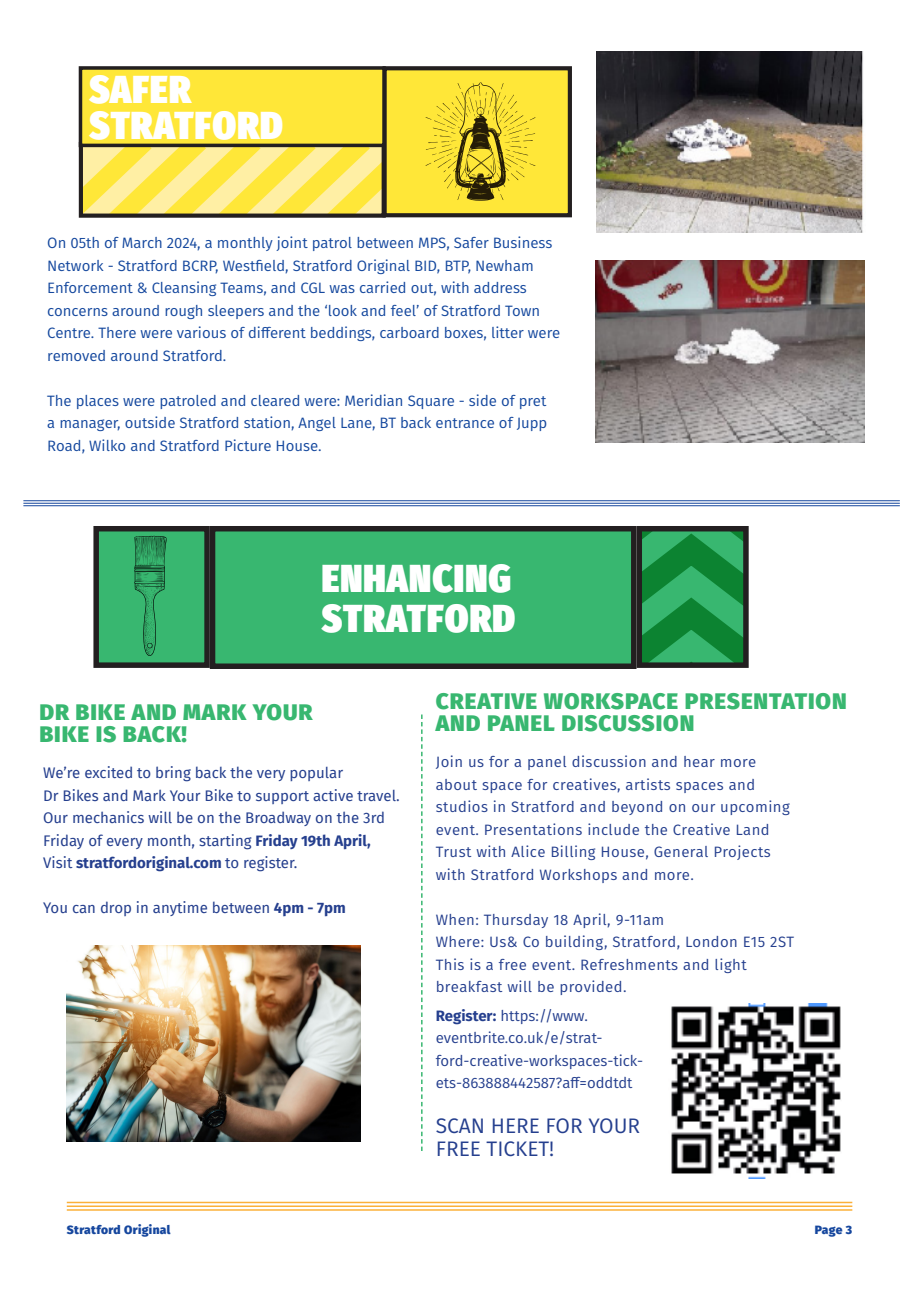
<style>
.page{position:relative;width:919px;height:1289px;background:#fff}
.page>*{position:absolute;margin:0;border:0;box-sizing:border-box;transform-origin:0 0}
.t1{font:900 39px/36px "Fira Sans Condensed";letter-spacing:.03em;color:#fff}
.t2{font:800 22.5px/22.5px "Fira Sans";letter-spacing:.04em;color:#38b770}
.t3{font:21px/22.5px "Fira Sans";color:#253f8e}
.t4{font:15px/22.5px "Fira Sans";color:#15489e}
.t5{font:15px "Fira Sans";letter-spacing:.03em;color:#253f8e}
.t6{font:15px/22.5px "Fira Sans";color:#253f8e}
.t7{font:15px/22.5px "Fira Sans";color:#253f8e}
.t8{font:700 15px "Fira Sans";color:#253f8e}
.t9{font:800 12px "Fira Sans";letter-spacing:.03em;color:#16479e}
.s1{font-weight:700}
.s2{font-weight:400}
</style>
<div class="page">
<hr style="left:67px;top:1201px;width:785px;height:2px;background:#fbb039">
<hr style="left:67px;top:1205px;width:785px;height:1px;background:#fbb039">
<hr style="left:67px;top:1209px;width:785px;height:1px;background:#fbb039">
<div style="left:384px;top:68px;width:186px;height:147px;background:#ffe738"></div>
<div style="left:382px;top:66px;width:190px;height:151px;border:4px solid #231f20"></div>
<svg style="left:84px;top:147px;width:297px;height:66px;background:#feea6d"></svg>
<div style="left:79px;top:142px;width:307px;height:76px;border:4px solid #231f20"></div>
<div style="left:80px;top:68px;width:304px;height:77px;background:#ffe738"></div>
<div style="left:79px;top:66px;width:307px;height:81px;border:4px solid #231f20"></div>
<svg style="left:425px;top:82px;width:110px;height:119px"></svg>
<div style="left:212px;top:528px;width:421px;height:138px;background:#38b770"></div>
<div style="left:210px;top:526px;width:426px;height:143px;border:5px solid #231f20"></div>
<svg style="left:642px;top:532px;width:100px;height:130px;background:#229d50"></svg>
<div style="left:636px;top:526px;width:112px;height:142px;border:5px solid #231f20"></div>
<div style="left:96px;top:528px;width:111px;height:137px;background:#38b770"></div>
<div style="left:93px;top:526px;width:117px;height:142px;border:5px solid #231f20"></div>
<svg style="left:134px;top:535px;width:32px;height:121px"></svg>
<svg style="left:421px;top:714px;width:1px;height:436px"></svg>
<img style="left:67px;top:945px;width:294px;height:196px">
<hr style="left:23px;top:500px;width:876px;height:1px;background:#16479e">
<hr style="left:23px;top:502px;width:876px;height:2px;background:#16479e">
<hr style="left:23px;top:505px;width:876px;height:1px;background:#16479e">
<img style="left:671px;top:1003px;width:170px;height:175px">
<img style="left:596px;top:51px;width:268px;height:182px">
<img style="left:595px;top:261px;width:269px;height:181px">
<p class="t1" style="left:89px;top:67px;width:195px">SAFER<br>STRATFORD</p>
<p class="t4" style="left:47px;top:231px;width:514px">On 05th of March 2024, a monthly joint patrol between MPS, Safer Business Network - Stratford BCRP, Westfield, Stratford Original BID, BTP, Newham Enforcement &amp; Cleansing Teams, and CGL was carried out, with address concerns around rough sleepers and the ‘look and feel’ of Stratford Town Centre. There were various of different beddings, carboard boxes, litter were removed around Stratford.</p>
<p class="t4" style="left:47px;top:389px;width:501px;text-align:justify">The places were patroled and cleared were: Meridian Square - side of pret a manager, outside Stratford station, Angel Lane, BT back entrance of Jupp Road, Wilko and Stratford Picture House.</p>
<p class="t1" style="left:322px;top:554px;width:195px;line-height:40.2px">ENHANCING<br>STRATFORD</p>
<p class="t2" style="left:39px;top:698px;width:275px">DR BIKE AND MARK YOUR<br>BIKE IS BACK!</p>
<p class="t6" style="left:43px;top:761px;width:301px">We’re excited to bring back the very popular</p>
<p class="t6" style="left:43px;top:784px;width:358px">Dr Bikes and Mark Your Bike to support active travel.<br>Our mechanics will be on the Broadway on the 3rd<br>Friday of every month, starting <span class="s1">Friday 19th April,</span></p>
<p class="t8" style="left:43px;top:850px;width:255px"><span class="s2">Visit</span> stratfordoriginal.com <span class="s2">to register.</span></p>
<p class="t6" style="left:43px;top:896px;width:304px">You can drop in anytime between <span class="s1">4pm - 7pm</span></p>
<p class="t2" style="left:436px;top:687px;width:412px">CREATIVE WORKSPACE PRESENTATION<br>AND PANEL DISCUSSION</p>
<p class="t5" style="left:435px;top:751px;width:322px">Join us for a panel discussion and hear more</p>
<p class="t5" style="left:435px;top:773px;width:321px">about space for creatives, artists spaces and</p>
<p class="t5" style="left:435px;top:796px;width:355px">studios in Stratford and beyond on our upcoming</p>
<p class="t5" style="left:435px;top:818px;width:335px">event. Presentations include the Creative Land</p>
<p class="t5" style="left:435px;top:841px;width:336px">Trust with Alice Billing House, General Projects</p>
<p class="t5" style="left:435px;top:863px;width:259px">with Stratford Workshops and more.</p>
<p class="t5" style="left:435px;top:908px;width:230px">When: Thursday 18 April, 9-11am</p>
<p class="t5" style="left:435px;top:931px;width:360px">Where: Us&amp; Co building, Stratford, London E15 2ST</p>
<p class="t5" style="left:435px;top:953px;width:312px">This is a free event. Refreshments and light</p>
<p class="t5" style="left:435px;top:976px;width:192px">breakfast will be provided.</p>
<p class="t7" style="left:435px;top:1004px;width:209px"><span class="s1">Register:</span> https://www. eventbrite.co.uk/e/strat&shy;ford-creative-workspaces-tick&shy;ets-863888442587?aff=oddtdt</p>
<p class="t3" style="left:435px;top:1114px;width:206px">SCAN HERE FOR YOUR<br>FREE TICKET!</p>
<p class="t9" style="left:67px;top:1218px;width:105px">Stratford Original</p>
<p class="t9" style="left:814px;top:1218px;width:39px">Page 3</p>
</div>
